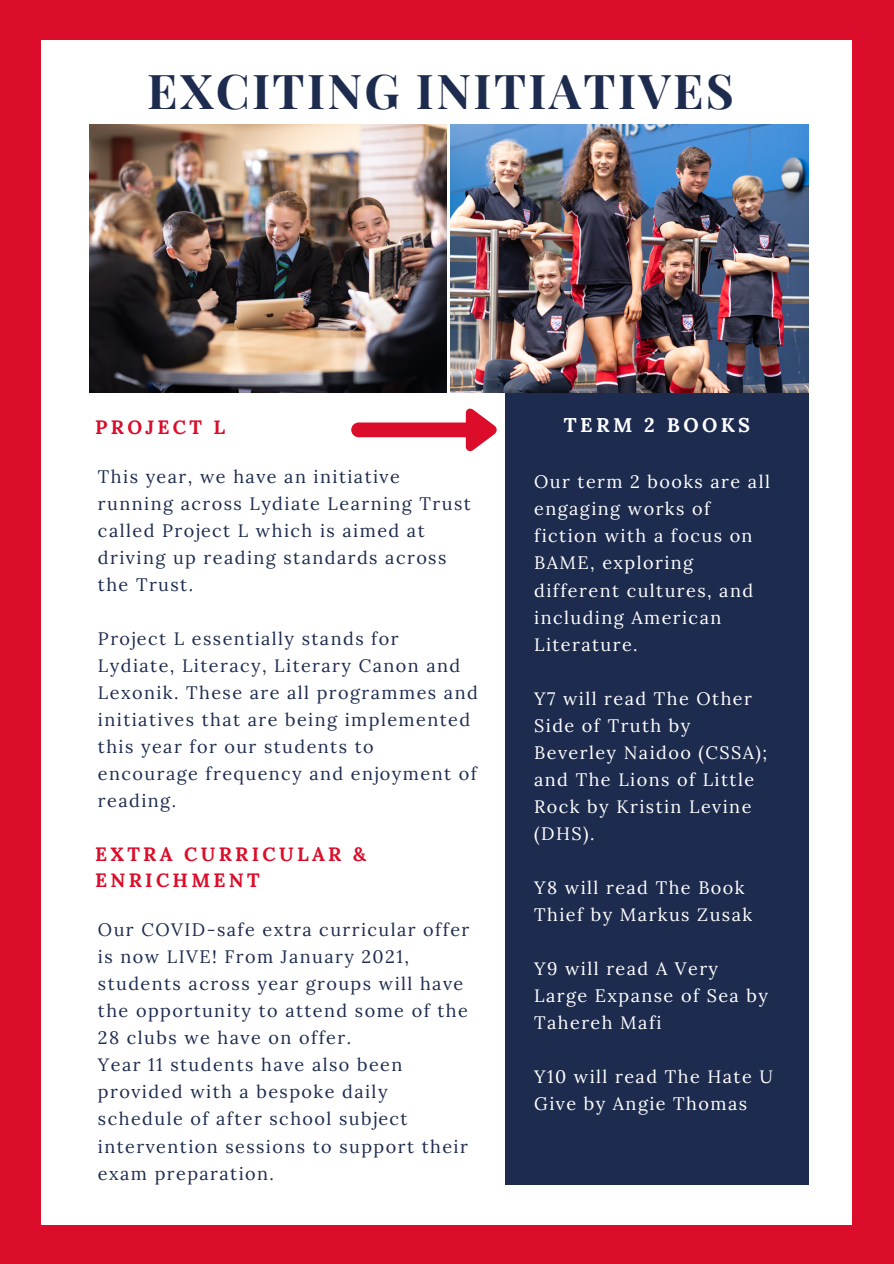
<style>
.page{position:relative;width:894px;height:1264px;background:#fff}
.page>*{position:absolute;margin:0;border:0;box-sizing:border-box;transform-origin:0 0}
.t1{font:700 48px "Playfair Display";letter-spacing:.05em;color:#1d2b4e}
.t2{font:700 19.8px "Lora";letter-spacing:.17em;color:#fff}
.t3{font:700 19.35px/26.2px "Lora";letter-spacing:.17em;color:#db0d2a}
.t4{font:18px/27px "Lora";letter-spacing:.08em;color:#1d2b4e}
.t5{font:18px/27px "Lora";letter-spacing:.08em;color:#fff}
</style>
<div class="page">
<div style="left:0;top:0;width:893px;height:1263px;background:#db0d2a"></div>
<div style="left:42px;top:40px;width:809px;height:1184px;background:#fff"></div>
<div style="left:505px;top:393px;width:303px;height:791px;background:#1d2b4e"></div>
<img style="left:89px;top:125px;width:357px;height:267px">
<svg style="left:351px;top:408px;width:145px;height:43px"></svg>
<img style="left:450px;top:125px;width:357px;height:267px">
<p class="t1" style="left:147px;top:57px;width:588px">EXCITING INITIATIVES</p>
<p class="t3" style="left:95px;top:414px;width:131px">PROJECT L</p>
<p class="t4" style="left:98px;top:463px;width:374px">This year, we have an initiative running across Lydiate Learning Trust called Project L which is aimed at driving up reading standards across the Trust.</p>
<p class="t4" style="left:98px;top:625px;width:381px">Project L essentially stands for<br>Lydiate, Literacy, Literary Canon and<br>Lexonik. These are all programmes and initiatives that are being implemented this year for our students to encourage frequency and enjoyment of reading.</p>
<p class="t3" style="left:95px;top:840px;width:272px">EXTRA CURRICULAR &amp;<br>ENRICHMENT</p>
<p class="t4" style="left:98px;top:916px;width:373px">Our COVID-safe extra curricular offer is now LIVE! From January 2021, students across year groups will have the opportunity to attend some of the 28 clubs we have on offer.</p>
<p class="t4" style="left:98px;top:1051px;width:371px">Year 11 students have also been provided with a bespoke daily schedule of after school subject intervention sessions to support their exam preparation.</p>
<p class="t2" style="left:563px;top:411px;width:188px">TERM 2 BOOKS</p>
<p class="t5" style="left:534px;top:468px;width:237px">Our term 2 books are all engaging works of fiction with a focus on<br>BAME, exploring different cultures, and including American<br>Literature.</p>
<p class="t5" style="left:534px;top:684px;width:234px">Y7 will read The Other<br>Side of Truth by<br>Beverley Naidoo (CSSA); and The Lions of Little<br>Rock by Kristin Levine (DHS).</p>
<p class="t5" style="left:534px;top:873px;width:219px">Y8 will read The Book<br>Thief by Markus Zusak</p>
<p class="t5" style="left:534px;top:954px;width:235px">Y9 will read A Very<br>Large Expanse of Sea by<br>Tahereh Mafi</p>
<p class="t5" style="left:534px;top:1063px;width:240px">Y10 will read The Hate U<br>Give by Angie Thomas</p>
</div>
